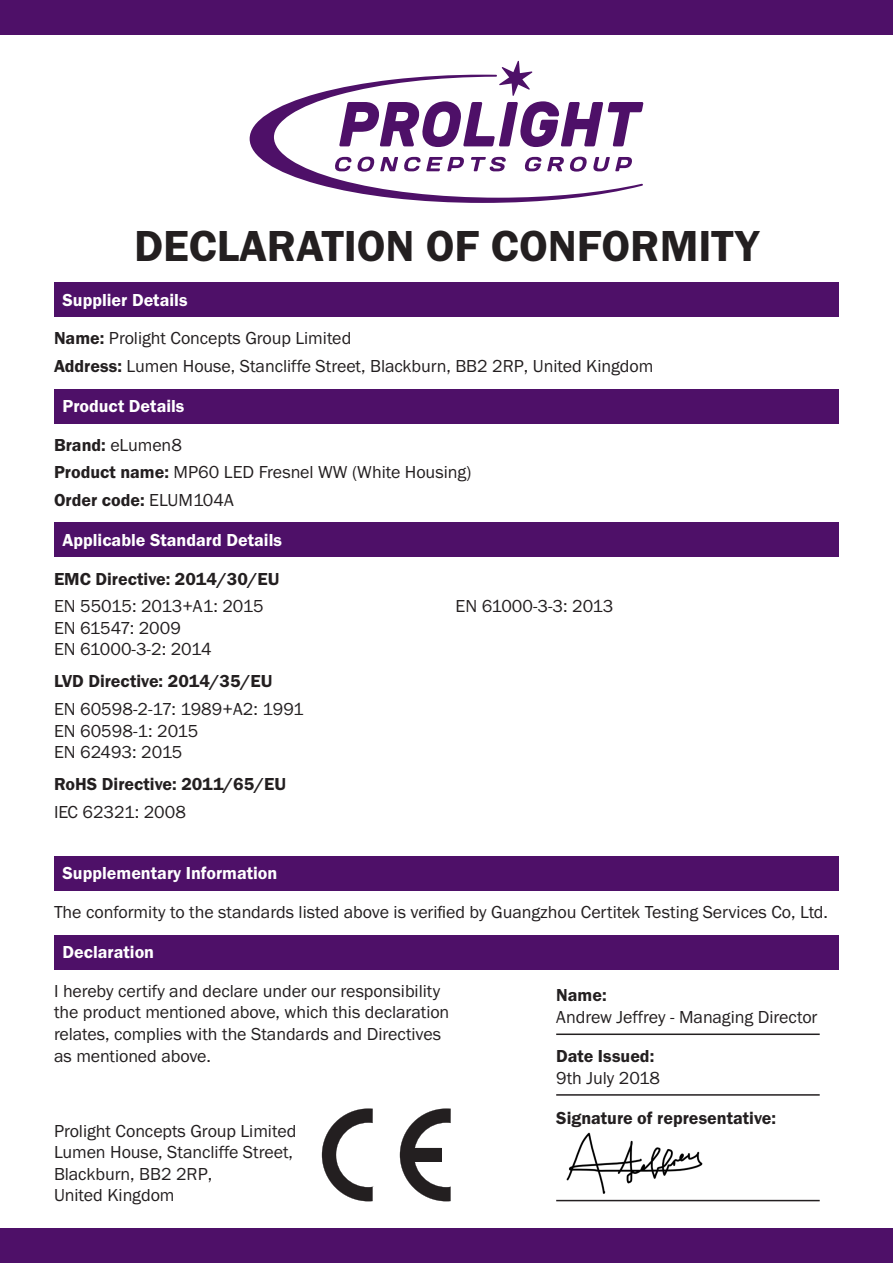
<style>
.page{position:relative;width:893px;height:1263px;background:#fff}
.page>*{position:absolute;margin:0;border:0;box-sizing:border-box;transform-origin:0 0}
.t1{font:600 45px "Franklin Gothic FS";color:#231f20}
.t2{font:18px/21.6px "Franklin Gothic FS";color:#231f20}
.t3{font:600 18px "Franklin Gothic FS";color:#231f20}
.t4{font:600 18px "Franklin Gothic FS";color:#fff}
.s1{font-weight:600}
.s2{font-weight:400}
</style>
<div class="page">
<div style="left:54px;top:283px;width:785px;height:34px;background:#4e1068"></div>
<div style="left:54px;top:389px;width:785px;height:34px;background:#4e1068"></div>
<div style="left:54px;top:523px;width:785px;height:34px;background:#4e1068"></div>
<div style="left:54px;top:856px;width:785px;height:34px;background:#4e1068"></div>
<div style="left:54px;top:935px;width:785px;height:34px;background:#4e1068"></div>
<div style="left:0;top:1229px;width:893px;height:34px;background:#4e1068"></div>
<div style="left:0;top:0;width:893px;height:34px;background:#4e1068"></div>
<svg style="left:322px;top:1108px;width:51px;height:93px"></svg>
<svg style="left:400px;top:1108px;width:51px;height:93px"></svg>
<hr style="left:556px;top:1033px;width:264px;height:2px;background:#231f20">
<hr style="left:556px;top:1094px;width:264px;height:2px;background:#231f20">
<img style="left:566px;top:1132px;width:137px;height:62px">
<hr style="left:556px;top:1200px;width:264px;height:1px;background:#231f20">
<svg style="left:250px;top:88px;width:393px;height:115px"></svg>
<svg style="left:339px;top:61px;width:304px;height:86px"></svg>
<svg style="left:334px;top:157px;width:131px;height:15px"></svg>
<svg style="left:471px;top:157px;width:35px;height:14px"></svg>
<svg style="left:524px;top:157px;width:109px;height:15px"></svg>
<p class="t1" style="left:134px;top:221px;width:626px">DECLARATION OF CONFORMITY</p>
<p class="t4" style="left:63px;top:290px;width:127px">Supplier Details</p>
<p class="t2" style="left:54px;top:328px;width:299px"><span class="s1">Name:</span> Prolight Concepts Group Limited</p>
<p class="t2" style="left:54px;top:355px;width:601px"><span class="s1">Address:</span> Lumen House, Stancliffe Street, Blackburn, BB2 2RP, United Kingdom</p>
<p class="t4" style="left:63px;top:396px;width:123px">Product Details</p>
<p class="t2" style="left:54px;top:434px;width:129px"><span class="s1">Brand:</span> eLumen8</p>
<p class="t2" style="left:54px;top:462px;width:419px"><span class="s1">Product name:</span> MP60 LED Fresnel WW (White Housing)</p>
<p class="t3" style="left:54px;top:490px;width:181px">Order code: <span class="s2">ELUM104A</span></p>
<p class="t4" style="left:63px;top:530px;width:221px">Applicable Standard Details</p>
<p class="t3" style="left:54px;top:568px;width:227px">EMC Directive: 2014/30/EU</p>
<p class="t2" style="left:54px;top:596px;width:211px">EN 55015: 2013+A1: 2015</p>
<p class="t2" style="left:54px;top:617px;width:128px">EN 61547: 2009</p>
<p class="t2" style="left:54px;top:639px;width:159px">EN 61000-3-2: 2014</p>
<p class="t3" style="left:54px;top:671px;width:220px">LVD Directive: 2014/35/EU</p>
<p class="t2" style="left:54px;top:699px;width:251px">EN 60598-2-17: 1989+A2: 1991</p>
<p class="t2" style="left:54px;top:720px;width:146px">EN 60598-1: 2015</p>
<p class="t2" style="left:54px;top:742px;width:130px">EN 62493: 2015</p>
<p class="t3" style="left:54px;top:774px;width:234px">RoHS Directive: 2011/65/EU</p>
<p class="t2" style="left:54px;top:801px;width:133px">IEC 62321: 2008</p>
<p class="t4" style="left:63px;top:863px;width:216px">Supplementary Information</p>
<p class="t2" style="left:455px;top:596px;width:160px">EN 61000-3-3: 2013</p>
<p class="t2" style="left:54px;top:901px;width:776px">The conformity to the standards listed above is verified by Guangzhou Certitek Testing Services Co, Ltd.</p>
<p class="t4" style="left:63px;top:942px;width:93px">Declaration</p>
<p class="t2" style="left:54px;top:980px;width:397px">I hereby certify and declare under our responsibility the product mentioned above, which this declaration relates, complies with the Standards and Directives as mentioned above.</p>
<p class="t2" style="left:54px;top:1120px;width:244px">Prolight Concepts Group Limited</p>
<p class="t2" style="left:54px;top:1141px;width:241px">Lumen House, Stancliffe Street,<br>Blackburn, BB2 2RP,<br>United Kingdom</p>
<p class="t2" style="left:556px;top:984px;width:263px"><span class="s1">Name:<br></span>Andrew Jeffrey - Managing Director</p>
<p class="t3" style="left:556px;top:1046px;width:100px">Date Issued:</p>
<p class="t2" style="left:556px;top:1067px;width:106px">9th July 2018</p>
<p class="t3" style="left:556px;top:1108px;width:221px">Signature of representative:</p>
</div>
